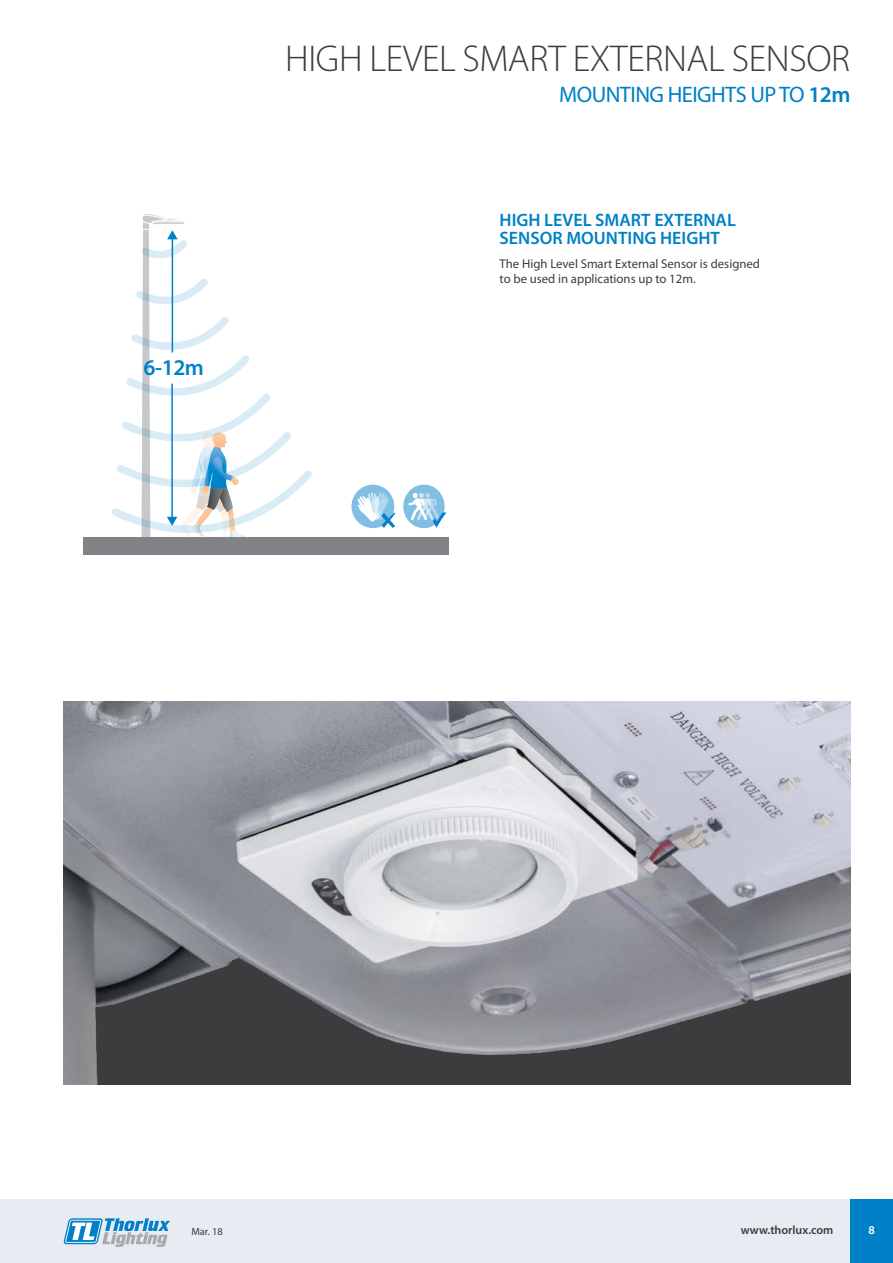
<style>
.page{position:relative;width:893px;height:1263px;background:#fff}
.page>*{position:absolute;margin:0;border:0;box-sizing:border-box;transform-origin:0 0}
.t1{font:300 37.5px "Myriad Pro";letter-spacing:-.01em;color:#3c3c3f}
.t2{font:22.5px "Myriad Pro";letter-spacing:-.025em;color:#0080c7}
.t3{font:600 22.5px "Myriad Pro";color:#0080c7}
.t4{font:600 18px/18px "Myriad Pro";color:#0080c7}
.t5{font:12.75px/15px "Myriad Pro";color:#3c3c3f}
.t6{font:600 12px "Myriad Pro";color:#3c3c3f}
.t7{font:600 12px "Myriad Pro";color:#fff}
.t8{font:10.5px "Myriad Pro";color:#3c3c3f}
.s1{font-weight:600}
</style>
<div class="page">
<div style="left:404px;top:485px;width:40px;height:42px;background:#80bfe3;border-radius:50%"></div>
<div style="left:403px;top:485px;width:42px;height:43px;border:2px solid #0080c7;border-radius:50%"></div>
<div style="left:352px;top:485px;width:42px;height:42px;background:#80bfe3;border-radius:50%"></div>
<div style="left:351px;top:485px;width:43px;height:43px;border:2px solid #0080c7;border-radius:50%"></div>
<svg style="left:408px;top:493px;width:39px;height:35px"></svg>
<svg style="left:357px;top:492px;width:38px;height:36px"></svg>
<div style="left:83px;top:538px;width:366px;height:17px;background:#808285"></div>
<svg style="left:112px;top:214px;width:200px;height:324px"></svg>
<img style="left:64px;top:702px;width:786px;height:382px">
<div style="left:0;top:1199px;width:893px;height:64px;background:#e8ebf2"></div>
<svg style="left:64px;top:1218px;width:106px;height:29px"></svg>
<div style="left:850px;top:1199px;width:43px;height:64px;background:#0080c7"></div>
<h1 class="t1" style="left:285px;top:36px;width:566px">HIGH LEVEL SMART EXTERNAL SENSOR</h1>
<h2 class="t2" style="left:559px;top:80px;width:293px">MOUNTING HEIGHTS UP TO <span class="s1">12m</span></h2>
<h2 class="t3" style="left:143px;top:353px;width:62px">6-12m</h2>
<h3 class="t4" style="left:500px;top:211px;width:238px">HIGH LEVEL SMART EXTERNAL<br>SENSOR MOUNTING HEIGHT</h3>
<p class="t5" style="left:500px;top:256px;width:262px">The High Level Smart External Sensor is designed to be used in applications up to 12m.</p>
<p class="t8" style="left:191px;top:1225px;width:33px">Mar. 18</p>
<p class="t6" style="left:741px;top:1222px;width:94px">www.thorlux.com</p>
<p class="t7" style="left:868px;top:1222px;width:8px">8</p>
</div>
